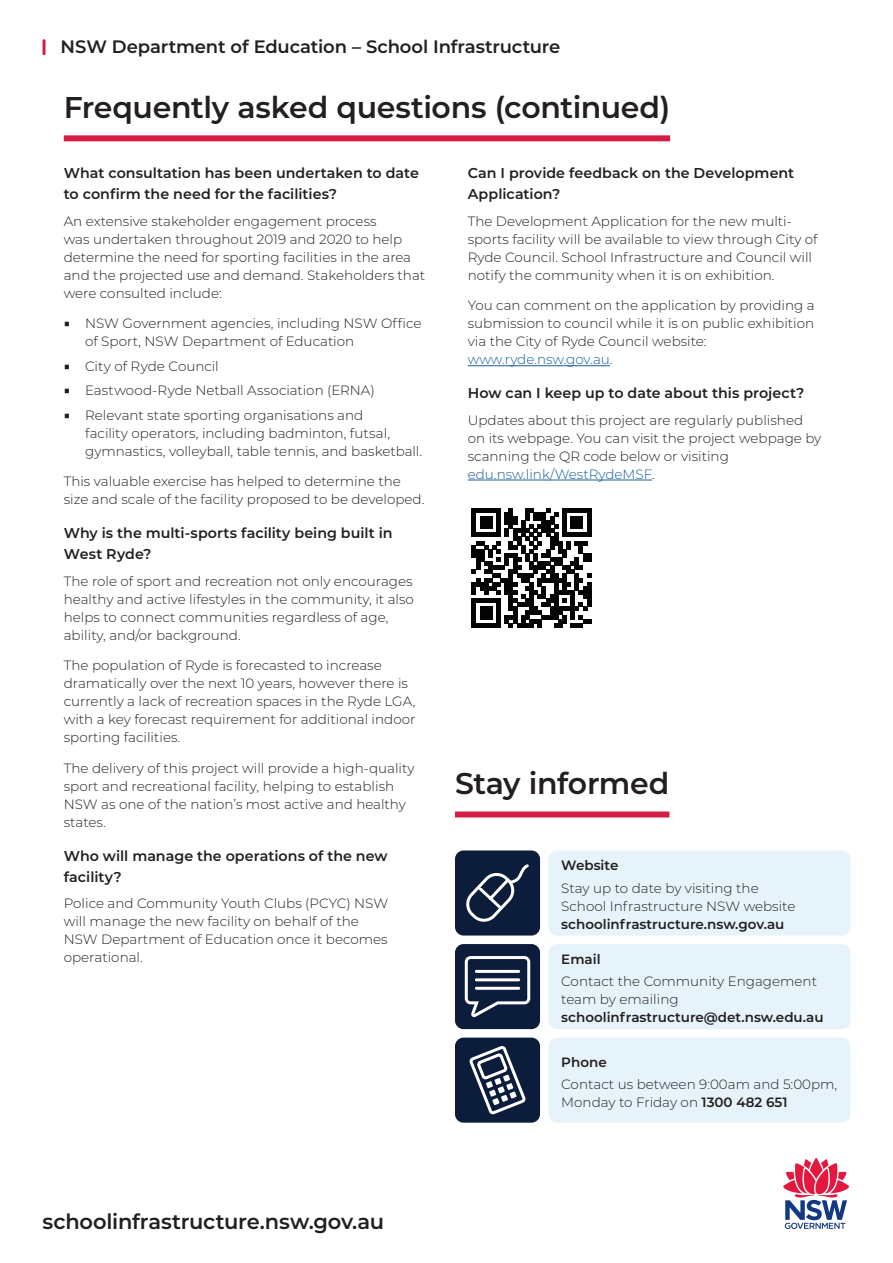
<style>
.page{position:relative;width:893px;height:1263px;background:#fff}
.page>*{position:absolute;margin:0;border:0;box-sizing:border-box;transform-origin:0 0}
.t1{font:600 30px "Montserrat";letter-spacing:-.01em;color:#231f20}
.t2{font:600 21px "Montserrat";letter-spacing:-.01em;color:#231f20}
.t3{font:600 18px "Montserrat";letter-spacing:-.005em;color:#231f20}
.t4{font:600 14.25px/21px "Montserrat";color:#231f20}
.t5{font:300 13.5px/18px "Montserrat";color:#231f20}
.t6{font:600 13.5px "Montserrat";color:#231f20}
.s1{font-size:11.55px}
.s2{color:#175d9e}
.s3{font-weight:600}
</style>
<div class="page">
<svg style="left:783px;top:1157px;width:67px;height:72px"></svg>
<hr style="left:43px;top:39px;width:3px;height:16px;background:#d61d46;border-radius:2px">
<div style="left:64px;top:135px;width:606px;height:6px;background:#d61d46"></div>
<hr style="left:468px;top:365px;width:142px;height:1px;background:#175d9e">
<hr style="left:468px;top:480px;width:184px;height:1px;background:#175d9e">
<div style="left:455px;top:811px;width:214px;height:6px;background:#d61d46"></div>
<div style="left:455px;top:850px;width:85px;height:85px;background:#0c1c3b;border-radius:9px"></div>
<svg style="left:466px;top:864px;width:63px;height:58px"></svg>
<div style="left:455px;top:944px;width:85px;height:85px;background:#0c1c3b;border-radius:9px"></div>
<svg style="left:465px;top:956px;width:65px;height:61px"></svg>
<hr style="left:476px;top:970px;width:43px;height:3px;background:#fff">
<hr style="left:476px;top:978px;width:43px;height:3px;background:#fff">
<hr style="left:476px;top:987px;width:43px;height:3px;background:#fff">
<div style="left:455px;top:1037px;width:85px;height:86px;background:#0c1c3b;border-radius:9px"></div>
<svg style="left:469px;top:1046px;width:57px;height:69px"></svg>
<div style="left:549px;top:850px;width:301px;height:85px;background:#e6f3fb;border-radius:9px"></div>
<div style="left:549px;top:944px;width:301px;height:85px;background:#e6f3fb;border-radius:9px"></div>
<div style="left:549px;top:1037px;width:301px;height:86px;background:#e6f3fb;border-radius:9px"></div>
<div style="left:468px;top:504px;width:127px;height:127px;background:linear-gradient(to right,#fff,#fff)"></div>
<svg style="left:472px;top:508px;width:119px;height:119px"></svg>
<h3 class="t3" style="left:61px;top:34px;width:501px">NSW Department of Education – School Infrastructure</h3>
<h1 class="t1" style="left:64px;top:86px;width:608px">Frequently asked questions (continued)</h1>
<p class="t4" style="left:64px;top:162px;width:357px">What consultation has been undertaken to date to confirm the need for the facilities?</p>
<p class="t5" style="left:64px;top:211px;width:363px">An extensive stakeholder engagement process<br>was undertaken throughout 2019 and 2020 to help determine the need for sporting facilities in the area and the projected use and demand. Stakeholders that were consulted include:</p>
<p class="t5" style="left:85px;top:314px;width:338px;text-indent:-21px"><span class="s1">■</span> NSW Government agencies, including NSW Office of Sport, NSW Department of Education</p>
<p class="t5" style="left:64px;top:357px;width:156px"><span class="s1">■</span> City of Ryde Council</p>
<p class="t5" style="left:64px;top:381px;width:313px"><span class="s1">■</span> Eastwood-Ryde Netball Association (ERNA)</p>
<p class="t5" style="left:85px;top:405px;width:339px;text-indent:-21px"><span class="s1">■</span> Relevant state sporting organisations and<br>facility operators, including badminton, futsal, gymnastics, volleyball, table tennis, and basketball.</p>
<p class="t5" style="left:64px;top:472px;width:362px">This valuable exercise has helped to determine the size and scale of the facility proposed to be developed.</p>
<p class="t4" style="left:64px;top:522px;width:330px">Why is the multi-sports facility being built in<br>West Ryde?</p>
<p class="t5" style="left:64px;top:571px;width:352px">The role of sport and recreation not only encourages healthy and active lifestyles in the community, it also helps to connect communities regardless of age, ability, and/or background.</p>
<p class="t5" style="left:64px;top:656px;width:353px">The population of Ryde is forecasted to increase dramatically over the next 10 years, however there is currently a lack of recreation spaces in the Ryde LGA, with a key forecast requirement for additional indoor sporting facilities.</p>
<p class="t5" style="left:64px;top:759px;width:352px">The delivery of this project will provide a high-quality sport and recreational facility, helping to establish NSW as one of the nation’s most active and healthy states.</p>
<p class="t4" style="left:64px;top:845px;width:325px">Who will manage the operations of the new facility?</p>
<p class="t5" style="left:64px;top:894px;width:326px">Police and Community Youth Clubs (PCYC) NSW will manage the new facility on behalf of the NSW Department of Education once it becomes operational.</p>
<p class="t4" style="left:468px;top:162px;width:328px">Can I provide feedback on the Development<br>Application?</p>
<p class="t5" style="left:468px;top:211px;width:351px">The Development Application for the new multi&shy;sports facility will be available to view through City of Ryde Council. School Infrastructure and Council will notify the community when it is on exhibition.</p>
<p class="t5" style="left:468px;top:296px;width:348px">You can comment on the application by providing a submission to council while it is on public exhibition via the City of Ryde Council website: <span class="s2">www.ryde.nsw.gov.au</span>.</p>
<p class="t4" style="left:468px;top:382px;width:338px">How can I keep up to date about this project?</p>
<p class="t5" style="left:468px;top:410px;width:355px">Updates about this project are regularly published on its webpage. You can visit the project webpage by scanning the QR code below or visiting <span class="s2">edu.nsw.link/WestRydeMSF</span>.</p>
<h1 class="t1" style="left:455px;top:762px;width:216px">Stay informed</h1>
<p class="t6" style="left:561px;top:856px;width:59px">Website</p>
<p class="t5" style="left:561px;top:878px;width:236px">Stay up to date by visiting the<br>School Infrastructure NSW website</p>
<p class="t6" style="left:561px;top:914px;width:225px">schoolinfrastructure.nsw.gov.au</p>
<p class="t6" style="left:561px;top:950px;width:41px">Email</p>
<p class="t5" style="left:561px;top:972px;width:257px">Contact the Community Engagement team by emailing</p>
<p class="t6" style="left:561px;top:1008px;width:264px">schoolinfrastructure@det.nsw.edu.au</p>
<p class="t6" style="left:561px;top:1052px;width:47px">Phone</p>
<p class="t5" style="left:561px;top:1074px;width:277px">Contact us between 9:00am and 5:00pm,<br>Monday to Friday on <span class="s3">1300 482 651</span></p>
<h2 class="t2" style="left:43px;top:1206px;width:343px">schoolinfrastructure.nsw.gov.au</h2>
</div>
